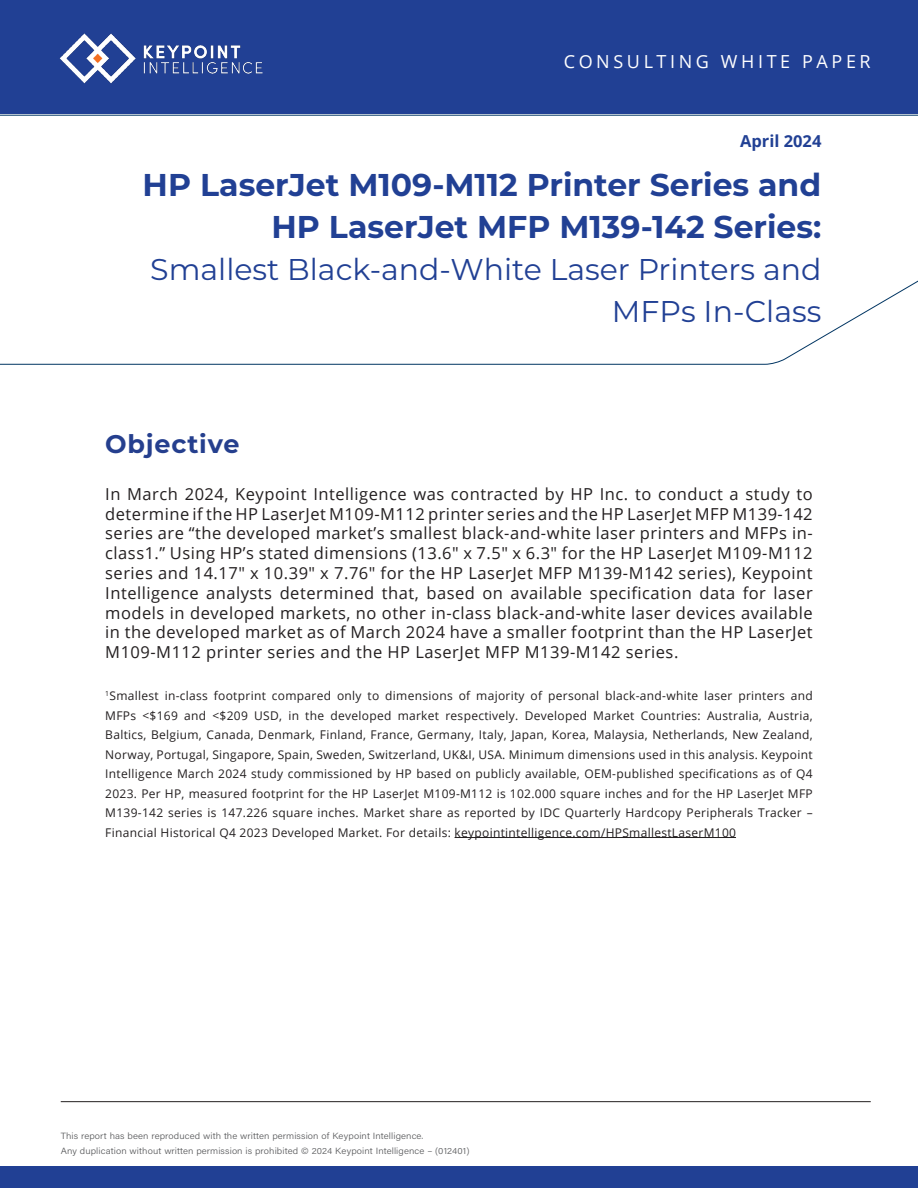
<style>
.page{position:relative;width:918px;height:1188px;background:#fff}
.page>*{position:absolute;margin:0;border:0;box-sizing:border-box;transform-origin:0 0}
.t1{font:700 31.5px/42px "Montserrat";color:#214094;text-align:right}
.t2{font:30px/42px "Montserrat";color:#214094;text-align:right}
.t3{font:700 25.5px "Montserrat";letter-spacing:.03em;color:#253f8e}
.t4{font:18px "Open Sans";letter-spacing:.2em;color:#fff}
.t5{font:16.5px/19.8px "Open Sans";letter-spacing:.03em;color:#231f20;text-align:justify}
.t6{font:700 16.5px "Open Sans";color:#214094}
.t7{font:12px/19.5px "Open Sans";letter-spacing:.025em;color:#231f20;text-align:justify}
.t8{font:300 9px/15px "Acumin Pro";letter-spacing:.01em;color:#57585a;scale:1.07 1}
</style>
<div class="page">
<div style="left:0;top:0;width:918px;height:114px;background:#214094"></div>
<div style="left:0;top:1166px;width:918px;height:22px;background:#214094"></div>
<svg style="left:0;top:115px;width:918px;height:250px"></svg>
<hr style="left:61px;top:1101px;width:810px;height:1px;background:#231f20">
<img style="left:60px;top:33px;width:202px;height:51px">
<hr style="left:455px;top:837px;width:281px;height:1px;background:#231f20">
<h3 class="t4" style="left:564px;top:49px;width:309px">CONSULTING WHITE PAPER</h3>
<h3 class="t6" style="left:740px;top:130px;width:83px">April 2024</h3>
<h1 class="t1" style="left:143px;top:162px;width:680px">HP LaserJet M109-M112 Printer Series and<br>HP LaserJet MFP M139-142 Series:</h1>
<h2 class="t2" style="left:150px;top:248px;width:673px">Smallest Black-and-White Laser Printers and<br>MFPs In-Class</h2>
<h3 class="t3" style="left:105px;top:426px;width:136px">Objective</h3>
<p class="t5" style="left:105px;top:484px;width:709px">In March 2024, Keypoint Intelligence was contracted by HP Inc. to conduct a study to determine if the HP LaserJet M109-M112 printer series and the HP LaserJet MFP M139-142 series are “the developed market’s smallest black-and-white laser printers and MFPs in&shy;class1.” Using HP’s stated dimensions (13.6″ x 7.5″ x 6.3″ for the HP LaserJet M109-M112 series and 14.17″ x 10.39″ x 7.76″ for the HP LaserJet MFP M139-M142 series), Keypoint Intelligence analysts determined that, based on available specification data for laser models in developed markets, no other in-class black-and-white laser devices available in the developed market as of March 2024 have a smaller footprint than the HP LaserJet M109-M112 printer series and the HP LaserJet MFP M139-M142 series.</p>
<p class="t7" style="left:105px;top:686px;width:709px"><sup>1</sup>Smallest in-class footprint compared only to dimensions of majority of personal black-and-white laser printers and MFPs &lt;$169 and &lt;$209 USD, in the developed market respectively. Developed Market Countries: Australia, Austria, Baltics, Belgium, Canada, Denmark, Finland, France, Germany, Italy, Japan, Korea, Malaysia, Netherlands, New Zealand, Norway, Portugal, Singapore, Spain, Sweden, Switzerland, UK&amp;I, USA. Minimum dimensions used in this analysis. Keypoint Intelligence March 2024 study commissioned by HP based on publicly available, OEM-published specifications as of Q4<br>2023. Per HP, measured footprint for the HP LaserJet M109-M112 is 102.000 square inches and for the HP LaserJet MFP M139-142 series is 147.226 square inches. Market share as reported by IDC Quarterly Hardcopy Peripherals Tracker – Financial Historical Q4 2023 Developed Market. For details: keypointintelligence.com/HPSmallestLaserM100</p>
<p class="t8" style="left:61px;top:1128px;width:384px">This report has been reproduced with the written permission of Keypoint Intelligence.<br>Any duplication without written permission is prohibited © 2024 Keypoint Intelligence – (012401)</p>
</div>
